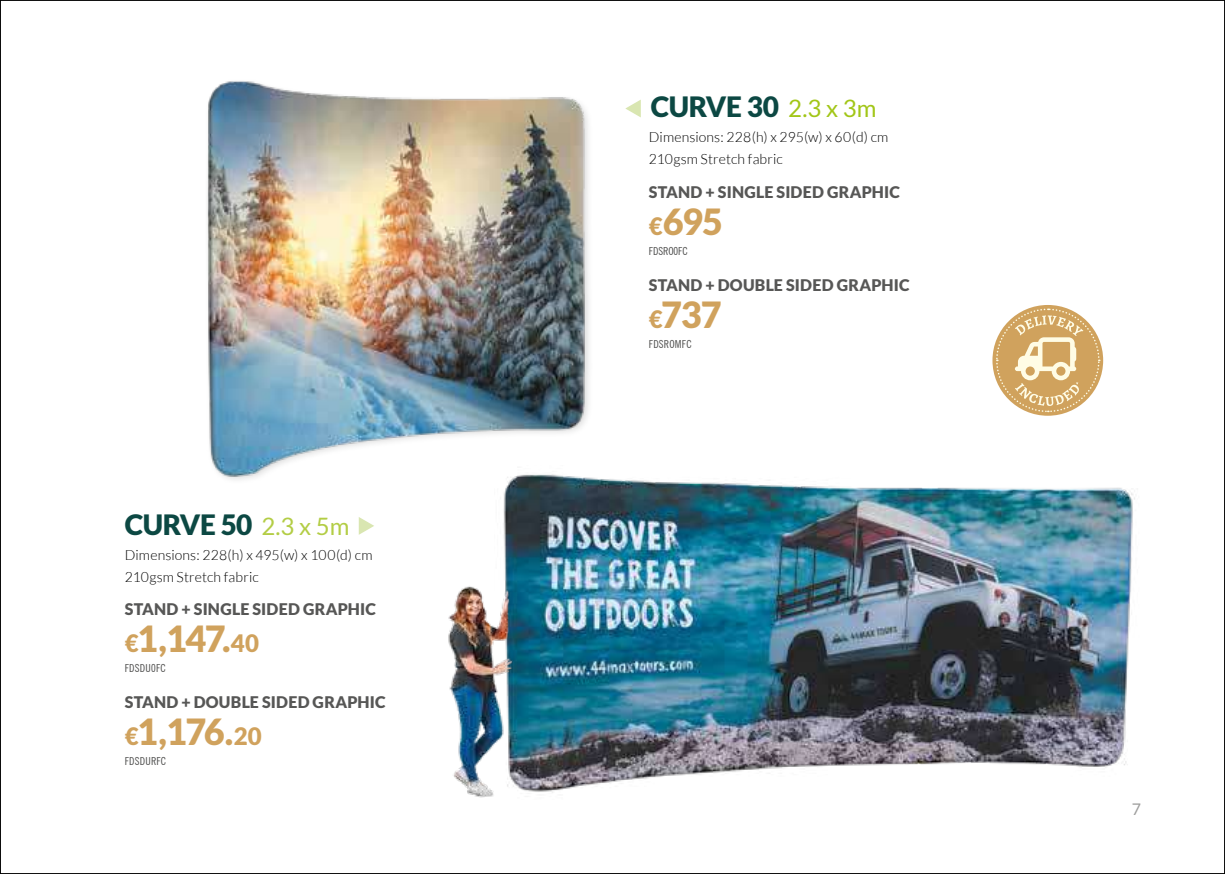
<style>
.page{position:relative;width:1225px;height:874px;background:#fff}
.page>*{position:absolute;margin:0;border:0;box-sizing:border-box;transform-origin:0 0}
.t1{font:900 36px "Lato";letter-spacing:-.04em;color:#d0a25d}
.t2{font:900 28px "Lato";letter-spacing:-.02em;color:#0c4843}
.t3{font:900 16px "Lato";letter-spacing:.015em;color:#575756}
.t4{font:16px "Lato";color:#9d9d9c}
.t5{font:300 14px/22px "Lato";letter-spacing:.01em;color:#000}
.t6{font:condensed 11px "News Gothic BT";letter-spacing:.02em;color:#4a4a49}
.t7{font:condensed 11px "News Gothic BT";color:#4a4a49}
.s1{font-weight:400;font-size:24px;color:#b3cd45}
.s2{font-size:24px}
.s3{font-weight:400;font-size:24px;color:#a2c617}
</style>
<div class="page">
<svg style="left:359px;top:517px;width:15px;height:17px"></svg>
<img style="left:503px;top:478px;width:632px;height:315px">
<img style="left:448px;top:576px;width:70px;height:222px">
<img style="left:207px;top:81px;width:384px;height:399px">
<svg style="left:625px;top:99px;width:16px;height:18px"></svg>
<svg style="left:995px;top:307px;width:105px;height:106px"></svg>
<h2 class="t2" style="left:125px;top:508px;width:226px">CURVE 50 <span class="s1">2.3 x 5m</span></h2>
<p class="t5" style="left:125px;top:543px;width:249px">Dimensions: 228(h) x 495(w) x 100(d) cm<br>210gsm Stretch fabric</p>
<p class="t3" style="left:125px;top:599px;width:253px">STAND + SINGLE SIDED GRAPHIC</p>
<h1 class="t1" style="left:125px;top:617px;width:136px"><span class="s2">€</span>1,147.<span class="s2">40</span></h1>
<p class="t6" style="left:125px;top:661px;width:42px">FDSDU0FC</p>
<p class="t3" style="left:125px;top:692px;width:262px">STAND + DOUBLE SIDED GRAPHIC</p>
<h1 class="t1" style="left:125px;top:710px;width:138px"><span class="s2">€</span>1,176.<span class="s2">20</span></h1>
<p class="t6" style="left:125px;top:754px;width:43px">FDSDURFC</p>
<h2 class="t2" style="left:651px;top:91px;width:227px">CURVE 30 <span class="s3">2.3 x 3m</span></h2>
<p class="t5" style="left:649px;top:126px;width:241px">Dimensions: 228(h) x 295(w) x 60(d) cm<br>210gsm Stretch fabric</p>
<p class="t3" style="left:649px;top:182px;width:253px">STAND + SINGLE SIDED GRAPHIC</p>
<h1 class="t1" style="left:649px;top:200px;width:76px"><span class="s2">€</span>695</h1>
<p class="t7" style="left:649px;top:244px;width:40px">FDSRO0FC</p>
<p class="t3" style="left:649px;top:275px;width:262px">STAND + DOUBLE SIDED GRAPHIC</p>
<h1 class="t1" style="left:649px;top:293px;width:74px"><span class="s2">€</span>737</h1>
<p class="t6" style="left:649px;top:337px;width:44px">FDSROMFC</p>
<p class="t4" style="left:1131px;top:799px;width:11px">7</p>
</div>
